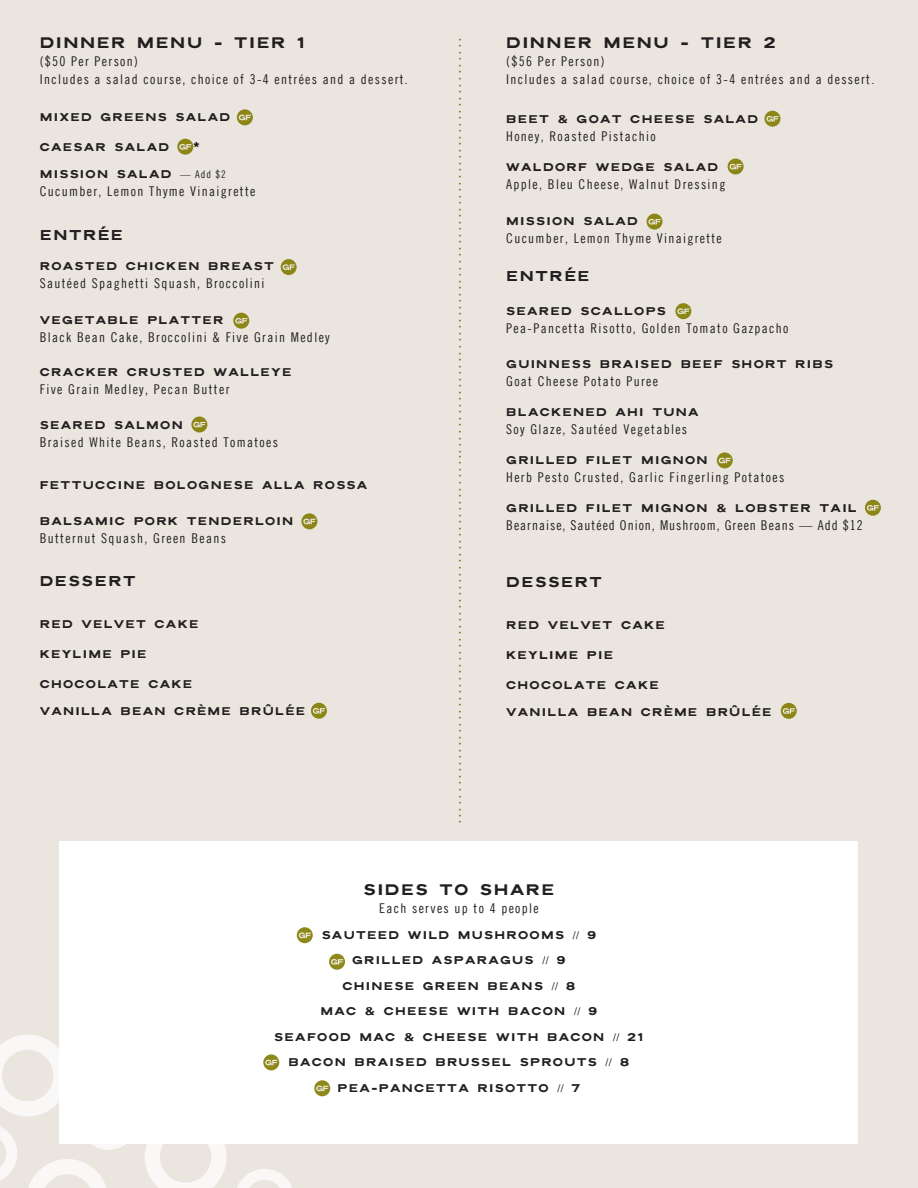
<style>
.page{position:relative;width:918px;height:1188px;background:#eae6df}
.page>*{position:absolute;margin:0;border:0;box-sizing:border-box;transform-origin:0 0}
.t1{font:22.5px "Lunar Orbiter";letter-spacing:.07em;color:#231f20}
.t2{font:21px "Lunar Orbiter";letter-spacing:.075em;color:#231f20}
.t3{font:16.5px/25.5px "Lunar Orbiter";letter-spacing:.075em;color:#231f20}
.t4{font:16.35px "Times";color:#79702d}
.t5{font:13.5px/18px "Trade Gothic LT Std Cn 18";letter-spacing:.1em;color:#231f20}
.t6{font:13.5px "Trade Gothic LT Std Cn 18";letter-spacing:.075em;color:#231f20}
.s1{font-family:"Trade Gothic LT Std Cn 18";font-size:10.5px}
</style>
<div class="page">
<svg style="left:0;top:1035px;width:292px;height:153px"></svg>
<div style="left:59px;top:841px;width:799px;height:303px;background:#fff"></div>
<svg style="left:297px;top:927px;width:16px;height:16px"></svg>
<svg style="left:298px;top:932px;width:13px;height:7px"></svg>
<svg style="left:329px;top:954px;width:16px;height:16px"></svg>
<svg style="left:331px;top:959px;width:12px;height:6px"></svg>
<svg style="left:263px;top:1054px;width:16px;height:16px"></svg>
<svg style="left:265px;top:1059px;width:12px;height:7px"></svg>
<svg style="left:314px;top:1080px;width:16px;height:16px"></svg>
<svg style="left:316px;top:1085px;width:12px;height:7px"></svg>
<svg style="left:311px;top:703px;width:16px;height:16px"></svg>
<svg style="left:312px;top:708px;width:13px;height:6px"></svg>
<svg style="left:301px;top:513px;width:16px;height:16px"></svg>
<svg style="left:303px;top:518px;width:13px;height:7px"></svg>
<svg style="left:191px;top:417px;width:16px;height:16px"></svg>
<svg style="left:193px;top:421px;width:13px;height:7px"></svg>
<svg style="left:233px;top:313px;width:16px;height:16px"></svg>
<svg style="left:235px;top:318px;width:12px;height:6px"></svg>
<svg style="left:281px;top:259px;width:16px;height:16px"></svg>
<svg style="left:282px;top:264px;width:13px;height:6px"></svg>
<svg style="left:237px;top:109px;width:16px;height:16px"></svg>
<svg style="left:238px;top:114px;width:13px;height:7px"></svg>
<svg style="left:177px;top:139px;width:16px;height:16px"></svg>
<svg style="left:179px;top:144px;width:12px;height:6px"></svg>
<svg style="left:764px;top:111px;width:16px;height:16px"></svg>
<svg style="left:766px;top:116px;width:13px;height:6px"></svg>
<svg style="left:728px;top:159px;width:16px;height:16px"></svg>
<svg style="left:729px;top:163px;width:13px;height:7px"></svg>
<svg style="left:647px;top:214px;width:16px;height:16px"></svg>
<svg style="left:648px;top:219px;width:13px;height:6px"></svg>
<svg style="left:675px;top:303px;width:16px;height:16px"></svg>
<svg style="left:677px;top:308px;width:13px;height:6px"></svg>
<svg style="left:717px;top:452px;width:16px;height:16px"></svg>
<svg style="left:718px;top:457px;width:13px;height:7px"></svg>
<svg style="left:865px;top:500px;width:16px;height:16px"></svg>
<svg style="left:866px;top:505px;width:13px;height:6px"></svg>
<svg style="left:781px;top:703px;width:16px;height:16px"></svg>
<svg style="left:782px;top:708px;width:13px;height:6px"></svg>
<h1 class="t1" style="left:40px;top:31px;width:267px">DINNER MENU - TIER 1</h1>
<p class="t5" style="left:40px;top:52px;width:370px">($50 Per Person)<br>Includes a salad course, choice of 3-4 entrées and a dessert.</p>
<p class="t3" style="left:40px;top:102px;width:192px;line-height:30px">MIXED GREENS SALAD<br>CAESAR SALAD</p>
<p class="t3" style="left:40px;top:134px;width:188px;line-height:27px;text-indent:153px">*<br>MISSION SALAD <span class="s1">— Add $2</span></p>
<p class="t5" style="left:40px;top:182px;width:217px">Cucumber, Lemon Thyme Vinaigrette</p>
<p class="t2" style="left:40px;top:224px;width:85px">ENTRÉE</p>
<p class="t3" style="left:40px;top:253px;width:236px">ROASTED CHICKEN BREAST</p>
<p class="t5" style="left:40px;top:274px;width:226px">Sautéed Spaghetti Squash, Broccolini</p>
<p class="t3" style="left:40px;top:307px;width:185px">VEGETABLE PLATTER</p>
<p class="t5" style="left:40px;top:328px;width:292px">Black Bean Cake, Broccolini &amp; Five Grain Medley</p>
<p class="t3" style="left:40px;top:359px;width:253px">CRACKER CRUSTED WALLEYE</p>
<p class="t5" style="left:40px;top:380px;width:191px">Five Grain Medley, Pecan Butter</p>
<p class="t3" style="left:40px;top:412px;width:145px">SEARED SALMON</p>
<p class="t5" style="left:40px;top:433px;width:240px">Braised White Beans, Roasted Tomatoes</p>
<p class="t3" style="left:40px;top:467px;width:329px;line-height:36px">FETTUCCINE BOLOGNESE ALLA ROSSA<br>BALSAMIC PORK TENDERLOIN</p>
<p class="t5" style="left:40px;top:529px;width:188px">Butternut Squash, Green Beans</p>
<p class="t2" style="left:40px;top:570px;width:97px">DESSERT</p>
<p class="t3" style="left:40px;top:609px;width:160px;line-height:30px">RED VELVET CAKE<br>KEYLIME PIE<br>CHOCOLATE CAKE</p>
<p class="t3" style="left:40px;top:698px;width:267px">VANILLA BEAN CRÈME BRÛLÉE</p>
<p class="t4" style="left:480px;top:37px;width:788px;rotate:90deg">... .. .. .. ..... .... ... .... ... . . .. . . ... .. . . . .. . . .. . . .. . . .. . . .. . . .... ... .. ... .. ..... .... .. . . ... . .. . . ... . .. . . . . . . . . . . . . . . . . ..</p>
<h1 class="t1" style="left:506px;top:31px;width:271px">DINNER MENU - TIER 2</h1>
<p class="t5" style="left:506px;top:52px;width:370px">($56 Per Person)<br>Includes a salad course, choice of 3-4 entrées and a dessert.</p>
<p class="t3" style="left:506px;top:106px;width:253px">BEET &amp; GOAT CHEESE SALAD</p>
<p class="t5" style="left:506px;top:127px;width:151px">Honey, Roasted Pistachio</p>
<p class="t3" style="left:506px;top:154px;width:213px">WALDORF WEDGE SALAD</p>
<p class="t5" style="left:506px;top:175px;width:221px">Apple, Bleu Cheese, Walnut Dressing</p>
<p class="t3" style="left:506px;top:208px;width:133px">MISSION SALAD</p>
<p class="t5" style="left:506px;top:229px;width:217px">Cucumber, Lemon Thyme Vinaigrette</p>
<p class="t2" style="left:506px;top:265px;width:85px">ENTRÉE</p>
<p class="t3" style="left:506px;top:298px;width:161px">SEARED SCALLOPS</p>
<p class="t5" style="left:506px;top:319px;width:284px">Pea-Pancetta Risotto, Golden Tomato Gazpacho</p>
<p class="t3" style="left:506px;top:351px;width:328px">GUINNESS BRAISED BEEF SHORT RIBS</p>
<p class="t5" style="left:506px;top:372px;width:153px">Goat Cheese Potato Puree</p>
<p class="t3" style="left:506px;top:399px;width:194px">BLACKENED AHI TUNA</p>
<p class="t5" style="left:506px;top:420px;width:182px">Soy Glaze, Sautéed Vegetables</p>
<p class="t3" style="left:506px;top:447px;width:203px">GRILLED FILET MIGNON</p>
<p class="t5" style="left:506px;top:468px;width:280px">Herb Pesto Crusted, Garlic Fingerling Potatoes</p>
<p class="t3" style="left:506px;top:495px;width:352px">GRILLED FILET MIGNON &amp; LOBSTER TAIL</p>
<p class="t6" style="left:506px;top:517px;width:358px">Bearnaise, Sautéed Onion, Mushroom, Green Beans — Add $12</p>
<p class="t2" style="left:506px;top:571px;width:97px">DESSERT</p>
<p class="t3" style="left:506px;top:610px;width:160px;line-height:30px">RED VELVET CAKE<br>KEYLIME PIE<br>CHOCOLATE CAKE</p>
<p class="t3" style="left:506px;top:699px;width:267px">VANILLA BEAN CRÈME BRÛLÉE</p>
<h1 class="t1" style="left:364px;top:878px;width:192px">SIDES TO SHARE</h1>
<p class="t5" style="left:379px;top:899px;width:161px">Each serves up to 4 people</p>
<p class="t3" style="left:274px;top:922px;width:371px;text-align:center">SAUTEED WILD MUSHROOMS <span class="s1">//</span> 9<br>GRILLED ASPARAGUS <span class="s1">//</span> 9<br>CHINESE GREEN BEANS <span class="s1">//</span> 8<br>MAC &amp; CHEESE WITH BACON <span class="s1">//</span> 9<br>SEAFOOD MAC &amp; CHEESE WITH BACON <span class="s1">//</span> 21<br>BACON BRAISED BRUSSEL SPROUTS <span class="s1">//</span> 8<br>PEA-PANCETTA RISOTTO <span class="s1">//</span> 7</p>
</div>
